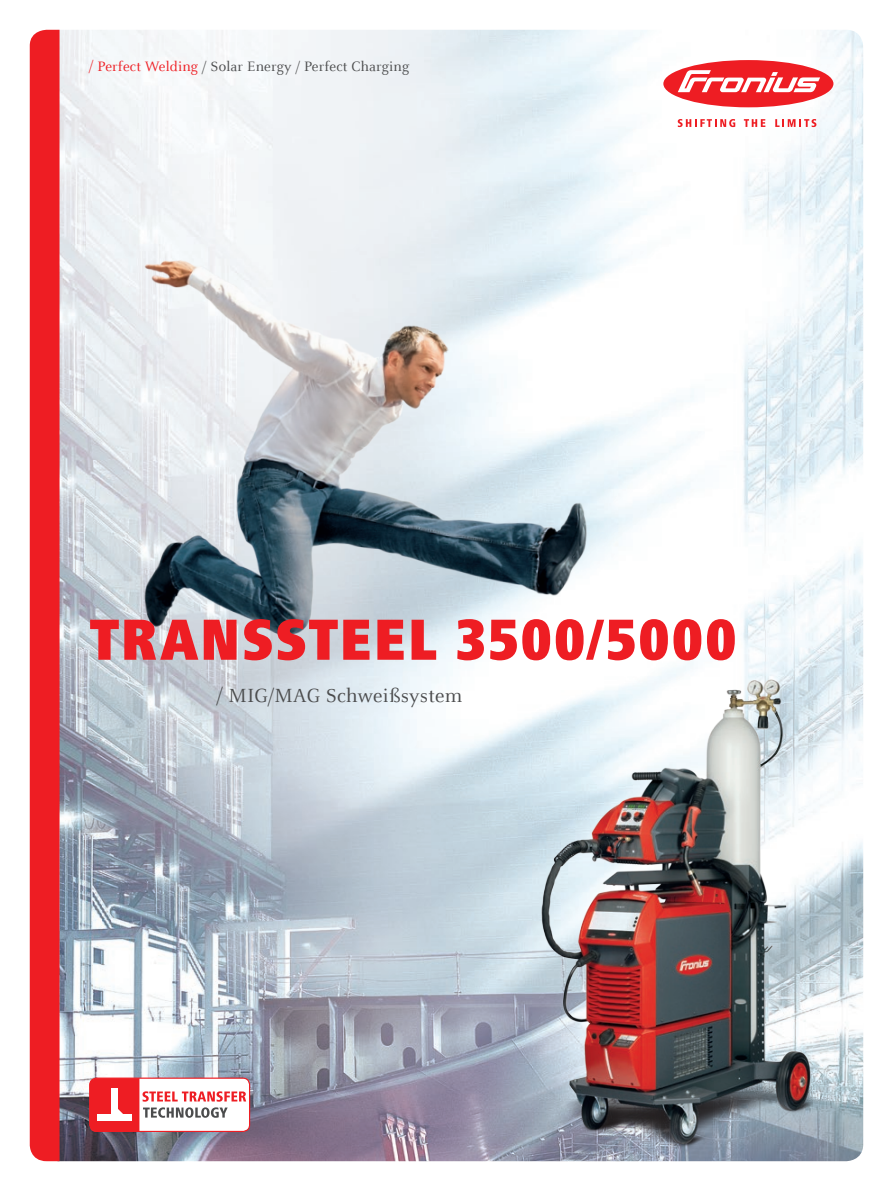
<style>
.page{position:relative;width:893px;height:1191px;background:#fff}
.page>*{position:absolute;margin:0;border:0;box-sizing:border-box;transform-origin:0 0}
.t1{font:900 condensed 60px "Frutiger Next LTW1 G";letter-spacing:.025em;color:#ee1d23}
.t2{font:21px "Celeste Offc Pro";letter-spacing:.01em;color:#4b4c4d}
.t3{font:15px "Celeste Offc Pro";letter-spacing:.01em;color:#4b4c4d}
.s1{color:#ee1d23}
</style>
<div class="page">
<img style="left:60px;top:30px;width:803px;height:1131px">
<div style="left:30px;top:30px;width:30px;height:1131px;background:#ee1d23"></div>
<img style="left:108px;top:222px;width:506px;height:506px">
<div style="left:663px;top:60px;width:170px;height:47px;background:#ee1d23;border-radius:50%"></div>
<svg style="left:678px;top:70px;width:142px;height:22px"></svg>
<svg style="left:678px;top:119px;width:57px;height:8px"></svg>
<svg style="left:744px;top:119px;width:21px;height:8px"></svg>
<svg style="left:775px;top:119px;width:41px;height:8px"></svg>
<img style="left:498px;top:673px;width:314px;height:488px">
<div style="left:89px;top:1077px;width:161px;height:54px;border:1px solid #ee1d23;border-radius:7px"></div>
<svg style="left:89px;top:1078px;width:157px;height:53px"></svg>
<p class="t3" style="left:89px;top:57px;width:322px"><span class="s1">/ Perfect Welding</span> / Solar Energy / Perfect Charging</p>
<h1 class="t1" style="left:89px;top:605px;width:649px">TRANSSTEEL 3500/5000</h1>
<h2 class="t2" style="left:217px;top:682px;width:247px">/ MIG/MAG Schweißsystem</h2>
</div>
